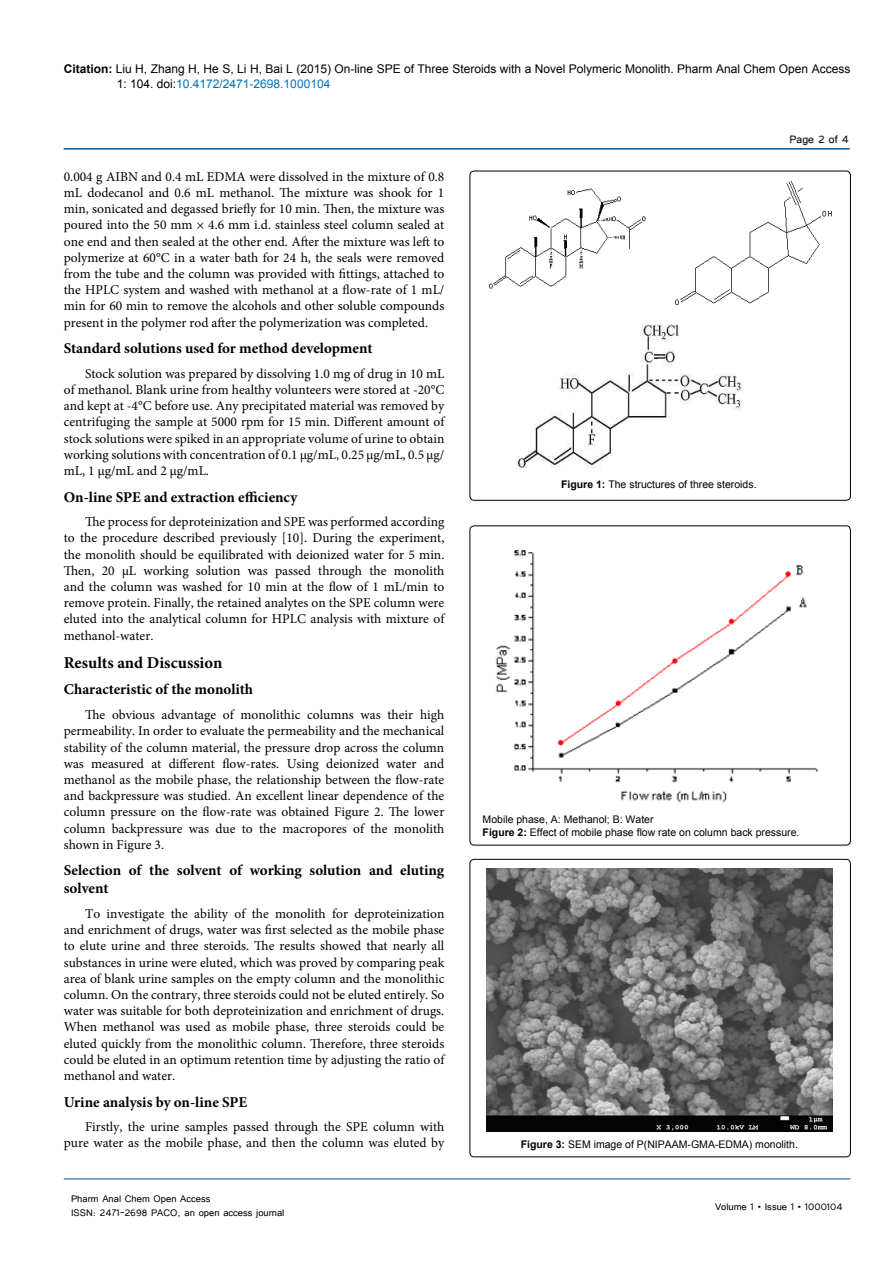
<style>
.page{position:relative;width:893px;height:1263px;background:#fff}
.page>*{position:absolute;margin:0;border:0;box-sizing:border-box;transform-origin:0 0}
.Hedding{font:700 16.5px "Minion Pro";color:#000}
.Sub-Hedding{font:700 15px/18px "Minion Pro";color:#000}
.t1{font:13.5px/16.2px "Minion Pro";color:#000;text-align:justify}
.t2{font:13.5px "Tunga";color:#000}
.t3{font:12px/15px "Arial";color:#000}
.t4{font:12px/14.4px "Tunga";color:#000}
.t5{font:10.5px "Arial";color:#000}
.s1{font-weight:700}
.s2{color:#0072bc}
</style>
<div class="page">
<hr style="left:64px;top:148px;width:786px;height:2px;background:#005a96">
<hr style="left:64px;top:1179px;width:786px;height:1px;background:#005a96">
<div style="left:470px;top:526px;width:380px;height:319px;border:1px solid #000;border-radius:4px"></div>
<img style="left:496px;top:549px;width:322px;height:254px">
<div style="left:470px;top:859px;width:380px;height:298px;border:1px solid #000;border-radius:4px"></div>
<img style="left:486px;top:869px;width:347px;height:262px">
<div style="left:470px;top:171px;width:380px;height:329px;border:1px solid #000;border-radius:4px"></div>
<img style="left:489px;top:180px;width:343px;height:288px">
<p class="t3" style="left:117px;top:61px;width:735px;text-indent:-53px"><span class="s1">Citation:</span> Liu H, Zhang H, He S, Li H, Bai L (2015) On-line SPE of Three Steroids with a Novel Polymeric Monolith. Pharm Anal Chem Open Access<br>1: 104. doi:<span class="s2">10.4172/2471-2698.1000104</span></p>
<p class="t1" style="left:64px;top:168px;width:382px">0.004 g AIBN and 0.4 mL EDMA were dissolved in the mixture of 0.8 mL dodecanol and 0.6 mL methanol. The mixture was shook for 1 min, sonicated and degassed briefly for 10 min. Then, the mixture was poured into the 50 mm × 4.6 mm i.d. stainless steel column sealed at one end and then sealed at the other end. After the mixture was left to polymerize at 60°C in a water bath for 24 h, the seals were removed from the tube and the column was provided with fittings, attached to the HPLC system and washed with methanol at a flow-rate of 1 mL/ min for 60 min to remove the alcohols and other soluble compounds present in the polymer rod after the polymerization was completed.</p>
<p class="Sub-Hedding" style="left:64px;top:339px;width:310px">Standard solutions used for method development</p>
<p class="t1" style="left:64px;top:365px;width:382px;text-indent:21px">Stock solution was prepared by dissolving 1.0 mg of drug in 10 mL of methanol. Blank urine from healthy volunteers were stored at -20°C and kept at -4°C before use. Any precipitated material was removed by centrifuging the sample at 5000 rpm for 15 min. Different amount of stock solutions were spiked in an appropriate volume of urine to obtain working solutions with concentration of 0.1 μg/mL, 0.25 μg/mL, 0.5 μg/ mL, 1 μg/mL and 2 μg/mL.</p>
<p class="Sub-Hedding" style="left:64px;top:488px;width:235px">On-line SPE and extraction efficiency</p>
<p class="t1" style="left:64px;top:514px;width:382px;text-indent:21px">The process for deproteinization and SPE was performed according to the procedure described previously [10]. During the experiment, the monolith should be equilibrated with deionized water for 5 min.<br>Then, 20 μL working solution was passed through the monolith and the column was washed for 10 min at the flow of 1 mL/min to remove protein. Finally, the retained analytes on the SPE column were eluted into the analytical column for HPLC analysis with mixture of methanol-water.</p>
<p class="Hedding" style="left:64px;top:651px;width:160px">Results and Discussion</p>
<p class="Sub-Hedding" style="left:64px;top:680px;width:191px">Characteristic of the monolith</p>
<p class="t1" style="left:64px;top:707px;width:382px;text-indent:21px">The obvious advantage of monolithic columns was their high permeability. In order to evaluate the permeability and the mechanical stability of the column material, the pressure drop across the column was measured at different flow-rates. Using deionized water and methanol as the mobile phase, the relationship between the flow-rate and backpressure was studied. An excellent linear dependence of the column pressure on the flow-rate was obtained Figure 2. The lower column backpressure was due to the macropores of the monolith shown in Figure 3.</p>
<p class="Sub-Hedding" style="left:64px;top:861px;width:382px">Selection of the solvent of working solution and eluting solvent</p>
<p class="t1" style="left:64px;top:906px;width:382px;text-indent:21px">To investigate the ability of the monolith for deproteinization and enrichment of drugs, water was first selected as the mobile phase to elute urine and three steroids. The results showed that nearly all substances in urine were eluted, which was proved by comparing peak area of blank urine samples on the empty column and the monolithic column. On the contrary, three steroids could not be eluted entirely. So water was suitable for both deproteinization and enrichment of drugs.<br>When methanol was used as mobile phase, three steroids could be eluted quickly from the monolithic column. Therefore, three steroids could be eluted in an optimum retention time by adjusting the ratio of methanol and water.</p>
<p class="Sub-Hedding" style="left:64px;top:1092px;width:185px">Urine analysis by on-line SPE</p>
<p class="t1" style="left:64px;top:1119px;width:382px;text-align:right">Firstly, the urine samples passed through the SPE column with pure water as the mobile phase, and then the column was eluted by</p>
<p class="t4" style="left:71px;top:1190px;width:215px">Pharm Anal Chem Open Access<br>ISSN: 2471-2698 PACO, an open access journal</p>
<p class="t2" style="left:790px;top:131px;width:61px">Page 2 of 4</p>
<p class="t5" style="left:561px;top:478px;width:197px"><span class="s1">Figure 1:</span> The structures of three steroids.</p>
<p class="t5" style="left:483px;top:813px;width:172px">Mobile phase, A: Methanol; B: Water</p>
<p class="t5" style="left:483px;top:825px;width:318px"><span class="s1">Figure 2:</span> Effect of mobile phase flow rate on column back pressure.</p>
<p class="t5" style="left:521px;top:1137px;width:279px"><span class="s1">Figure 3:</span> SEM image of P(NIPAAM-GMA-EDMA) monolith.</p>
<p class="t4" style="left:715px;top:1199px;width:129px">Volume 1 • Issue 1 • 1000104</p>
</div>
